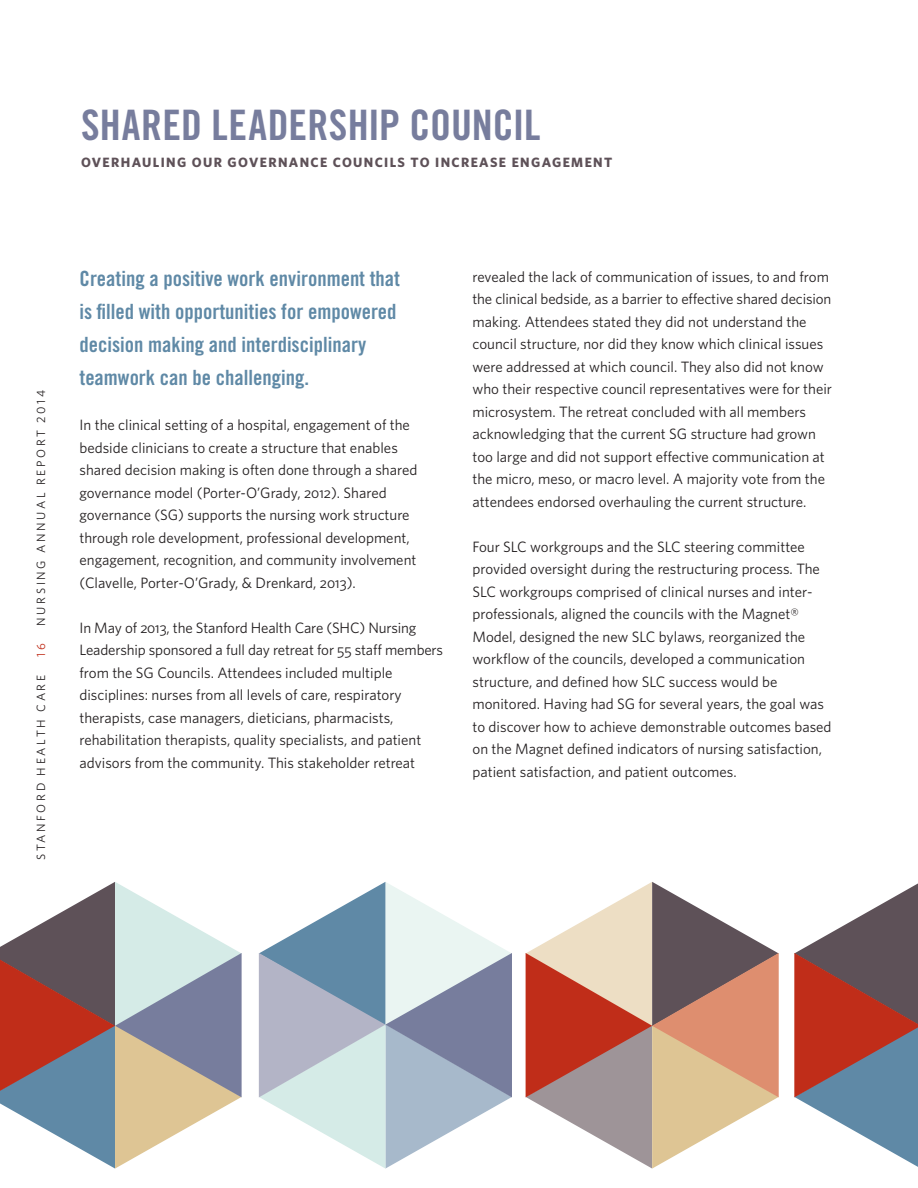
<style>
.page{position:relative;width:918px;height:1188px;background:#fff}
.page>*{position:absolute;margin:0;border:0;box-sizing:border-box;transform-origin:0 0}
.Headline{font:42px "Trade Gothic Bold Cond Twenty";letter-spacing:.005em;color:#777d9d}
.Intro{font:21px/33px "Trade Gothic Bold Cond Twenty";color:#5f89a6}
.Body{font:15px/22.5px "Whitney";color:#231f20}
.sub_1{font:700 13.5px "Whitney";letter-spacing:.1em;color:#5e5158}
.t1{font:12px "Whitney";letter-spacing:.22em;color:#231f20}
.t2{font:12px "Whitney";color:#c02d19}
</style>
<div class="page">
<svg style="left:259px;top:882px;width:253px;height:287px"></svg>
<svg style="left:526px;top:882px;width:253px;height:287px"></svg>
<svg style="left:0;top:882px;width:242px;height:287px"></svg>
<svg style="left:794px;top:883px;width:124px;height:284px"></svg>
<p class="Headline" style="left:81px;top:100px;width:461px">SHARED LEADERSHIP COUNCIL</p>
<p class="sub_1" style="left:81px;top:153px;width:533px">OVERHAULING OUR GOVERNANCE COUNCILS TO INCREASE ENGAGEMENT</p>
<p class="t1" style="left:33px;top:626px;width:237px;rotate:-90deg">NURSING ANNUAL REPORT 2014</p>
<p class="t2" style="left:33px;top:657px;width:15px;rotate:-90deg">16</p>
<p class="t1" style="left:33px;top:860px;width:187px;rotate:-90deg">STANFORD HEALTH CARE</p>
<p class="Intro" style="left:80px;top:262px;width:322px">Creating a positive work environment that is filled with opportunities for empowered decision making and interdisciplinary teamwork can be challenging.</p>
<p class="Body" style="left:80px;top:413px;width:339px">In the clinical setting of a hospital, engagement of the bedside clinicians to create a structure that enables shared decision making is often done through a shared governance model (Porter-O’Grady, 2012). Shared governance (SG) supports the nursing work structure through role development, professional development, engagement, recognition, and community involvement (Clavelle, Porter-O’Grady, &amp; Drenkard, 2013).</p>
<p class="Body" style="left:80px;top:616px;width:365px">In May of 2013, the Stanford Health Care (SHC) Nursing Leadership sponsored a full day retreat for 55 staff members from the SG Councils. Attendees included multiple disciplines: nurses from all levels of care, respiratory therapists, case managers, dieticians, pharmacists, rehabilitation therapists, quality specialists, and patient advisors from the community. This stakeholder retreat</p>
<p class="Body" style="left:472px;top:265px;width:361px">revealed the lack of communication of issues, to and from the clinical bedside, as a barrier to effective shared decision making. Attendees stated they did not understand the council structure, nor did they know which clinical issues were addressed at which council. They also did not know who their respective council representatives were for their microsystem. The retreat concluded with all members acknowledging that the current SG structure had grown too large and did not support effective communication at the micro, meso, or macro level. A majority vote from the attendees endorsed overhauling the current structure.</p>
<p class="Body" style="left:472px;top:535px;width:361px">Four SLC workgroups and the SLC steering committee provided oversight during the restructuring process. The SLC workgroups comprised of clinical nurses and inter&shy;professionals, aligned the councils with the Magnet® Model, designed the new SLC bylaws, reorganized the workflow of the councils, developed a communication structure, and defined how SLC success would be monitored. Having had SG for several years, the goal was to discover how to achieve demonstrable outcomes based on the Magnet defined indicators of nursing satisfaction, patient satisfaction, and patient outcomes.</p>
</div>
